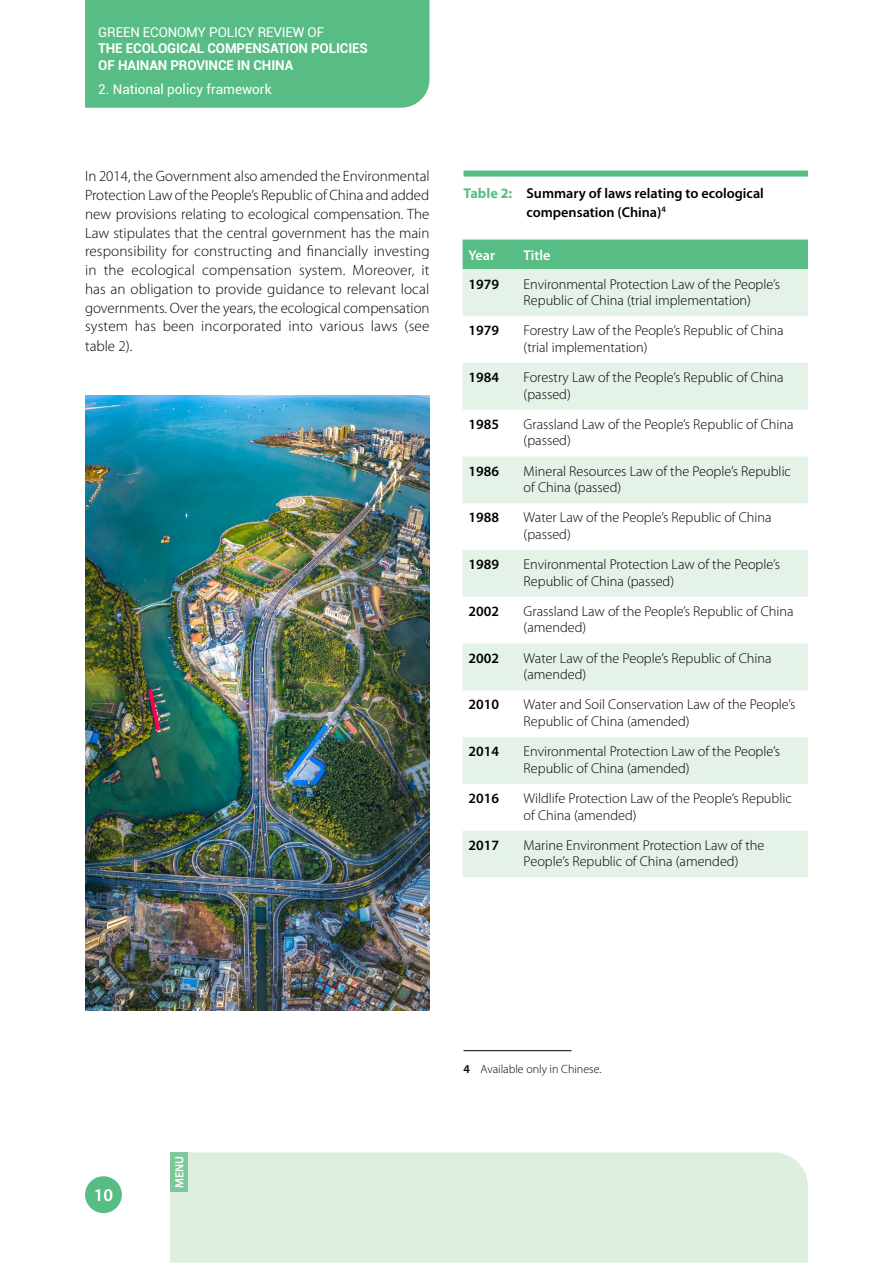
<style>
.page{position:relative;width:893px;height:1263px;background:#fff}
.page>*{position:absolute;margin:0;border:0;box-sizing:border-box;transform-origin:0 0}
.t1{font:600 18px "Myriad Pro";color:#fff}
.t2{font:300 15px/18.9px "Myriad Pro";letter-spacing:.01em;color:#000;text-align:justify}
.t3{font:300 14.25px/16.5px "Myriad Pro";color:#000}
.t4{font:600 14.25px/18.8px "Myriad Pro";color:#000}
.t5{font:600 14.25px "Myriad Pro";color:#fff}
.t6{font:700 13.5px/16.5px "Roboto";letter-spacing:-.01em;color:#fff}
.t7{font:13.5px "Roboto";letter-spacing:-.01em;color:#fff}
.t8{font:300 12px "Myriad Pro";color:#000}
.t9{font:600 12px "Myriad Pro";color:#fff}
.s1{font-weight:700;color:#57bd84}
.s2{font-weight:600}
</style>
<div class="page">
<div style="left:85px;top:0;width:344px;height:108px;background:#57bd84"></div>
<div style="left:85px;top:1176px;width:37px;height:37px;background:#57bd84;border-radius:50%"></div>
<div style="left:170px;top:1152px;width:638px;height:110px;background:#dbeee0"></div>
<div style="left:170px;top:1152px;width:18px;height:40px;background:#7dc899"></div>
<div style="left:463px;top:240px;width:345px;height:29px;background:#57bd84"></div>
<svg style="left:463px;top:269px;width:345px;height:608px;fill:#e4f2e8"></svg>
<img style="left:85px;top:395px;width:344px;height:616px">
<div style="left:463px;top:171px;width:345px;height:6px;background:#57bd84"></div>
<hr style="left:463px;top:1050px;width:108px;height:1px;background:#000">
<p class="t7" style="left:98px;top:22px;width:227px">GREEN ECONOMY POLICY REVIEW OF</p>
<p class="t6" style="left:98px;top:40px;width:271px">THE ECOLOGICAL COMPENSATION POLICIES<br>OF HAINAN PROVINCE IN CHINA</p>
<p class="t7" style="left:98px;top:80px;width:175px">2. National policy framework</p>
<p class="t2" style="left:85px;top:167px;width:346px">In 2014, the Government also amended the Environmental Protection Law of the People’s Republic of China and added new provisions relating to ecological compensation. The Law stipulates that the central government has the main responsibility for constructing and financially investing in the ecological compensation system. Moreover, it has an obligation to provide guidance to relevant local governments. Over the years, the ecological compensation system has been incorporated into various laws (see table 2).</p>
<p class="t4" style="left:526px;top:183px;width:239px;text-indent:-63px"><span class="s1">Table 2:</span> Summary of laws relating to ecological compensation (China)<sup>4</sup></p>
<p class="t5" style="left:469px;top:246px;width:28px">Year</p>
<p class="t5" style="left:524px;top:246px;width:28px">Title</p>
<p class="t4" style="left:469px;top:274px;width:32px">1979</p>
<p class="t3" style="left:524px;top:275px;width:258px">Environmental Protection Law of the People’s<br>Republic of China (trial implementation)</p>
<p class="t4" style="left:469px;top:321px;width:32px">1979</p>
<p class="t3" style="left:524px;top:322px;width:262px">Forestry Law of the People’s Republic of China (trial implementation)</p>
<p class="t4" style="left:469px;top:367px;width:32px">1984</p>
<p class="t3" style="left:524px;top:369px;width:262px">Forestry Law of the People’s Republic of China (passed)</p>
<p class="t4" style="left:469px;top:414px;width:32px">1985</p>
<p class="t3" style="left:524px;top:416px;width:271px">Grassland Law of the People’s Republic of China (passed)</p>
<p class="t4" style="left:469px;top:461px;width:32px">1986</p>
<p class="t3" style="left:524px;top:462px;width:269px">Mineral Resources Law of the People’s Republic of China (passed)</p>
<p class="t4" style="left:469px;top:508px;width:32px">1988</p>
<p class="t3" style="left:524px;top:509px;width:250px">Water Law of the People’s Republic of China (passed)</p>
<p class="t4" style="left:469px;top:555px;width:32px">1989</p>
<p class="t3" style="left:524px;top:556px;width:258px">Environmental Protection Law of the People’s<br>Republic of China (passed)</p>
<p class="t4" style="left:469px;top:601px;width:32px">2002</p>
<p class="t3" style="left:524px;top:603px;width:271px">Grassland Law of the People’s Republic of China (amended)</p>
<p class="t4" style="left:469px;top:648px;width:32px">2002</p>
<p class="t3" style="left:524px;top:649px;width:250px">Water Law of the People’s Republic of China (amended)</p>
<p class="t4" style="left:469px;top:695px;width:32px">2010</p>
<p class="t3" style="left:524px;top:696px;width:273px">Water and Soil Conservation Law of the People’s<br>Republic of China (amended)</p>
<p class="t4" style="left:469px;top:742px;width:32px">2014</p>
<p class="t3" style="left:524px;top:743px;width:258px">Environmental Protection Law of the People’s<br>Republic of China (amended)</p>
<p class="t4" style="left:469px;top:788px;width:32px">2016</p>
<p class="t3" style="left:524px;top:790px;width:270px">Wildlife Protection Law of the People’s Republic of China (amended)</p>
<p class="t4" style="left:469px;top:835px;width:32px">2017</p>
<p class="t3" style="left:524px;top:837px;width:242px">Marine Environment Protection Law of the<br>People’s Republic of China (amended)</p>
<p class="t1" style="left:94px;top:1184px;width:21px">1 06</p>
<p class="t9" style="left:172px;top:1188px;width:34px;rotate:-90deg">MENU</p>
<p class="t8" style="left:463px;top:1061px;width:139px"><span class="s2">4</span> Available only in Chinese.</p>
</div>
